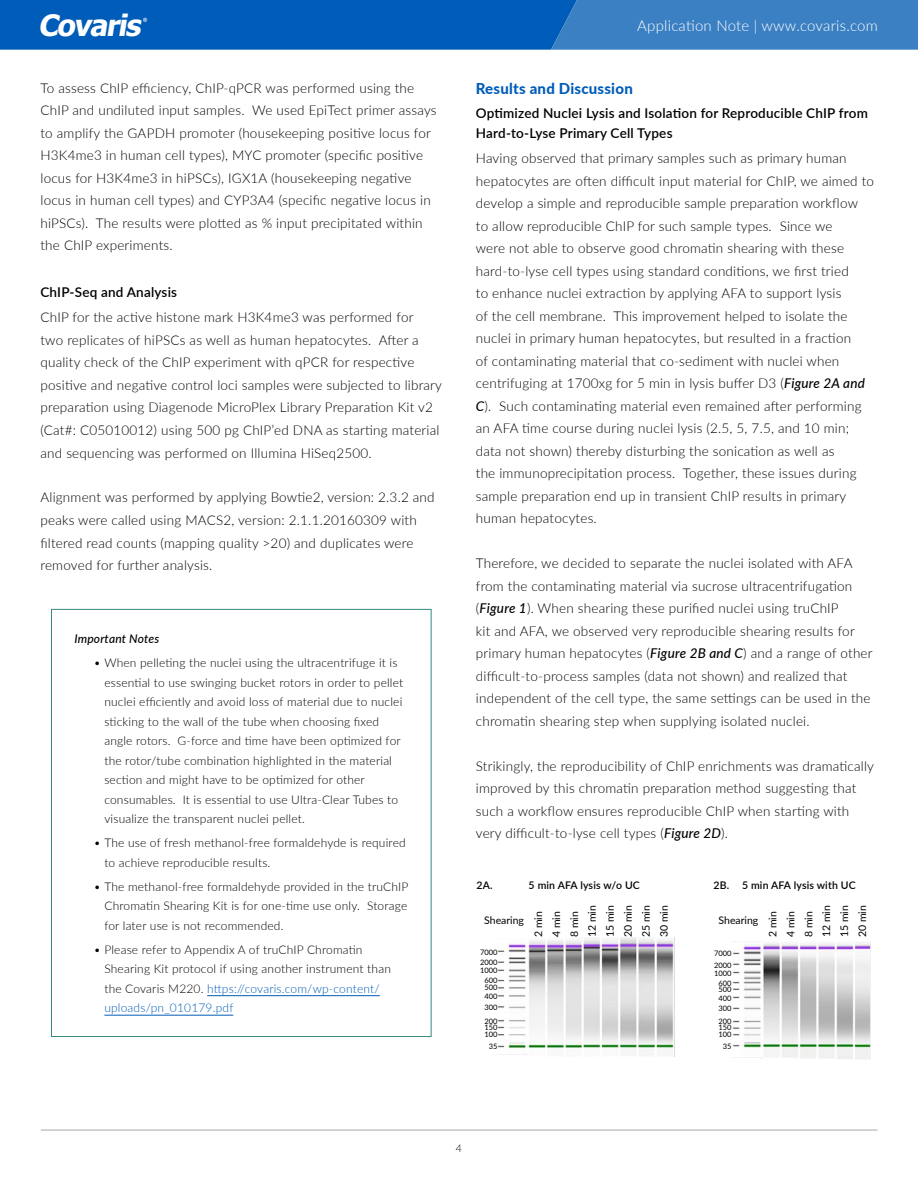
<style>
.page{position:relative;width:918px;height:1188px;background:#fff}
.page>*{position:absolute;margin:0;border:0;box-sizing:border-box;transform-origin:0 0}
.t1{font:italic 700 29.55px "Tahoma";color:#fff}
.t2{font:300 15px "Lato";letter-spacing:.015em;color:#fff}
.t3{font:800 15px "Lato";letter-spacing:.015em;color:#005cb9}
.t4{font:300 13.5px/22.5px "Lato";letter-spacing:.015em;color:#000}
.t5{font:600 13.5px/19.5px "Lato";letter-spacing:.015em;color:#000}
.t6{font:300 12px/19.5px "Lato";letter-spacing:.015em;color:#000}
.t7{font:italic 500 12px "Lato";letter-spacing:.01em;color:#000}
.t8{font:10.5px/18px "Lato";color:#000}
.t9{font:600 10.5px "Lato";letter-spacing:.015em;color:#000}
.t10{font:300 10.5px "Lato";color:#000}
.t11{font:7.5px "Lato";color:#000}
.s1{color:#005cb9}
.s2{font-weight:500;font-style:italic}
</style>
<div class="page">
<svg style="left:0;top:0;width:918px;height:50px;background:#186abd"></svg>
<hr style="left:41px;top:1130px;width:836px;height:1px;background:#a7a9ac">
<hr style="left:207px;top:995px;width:173px;height:1px;background:#005cb9">
<hr style="left:104px;top:1015px;width:129px;height:1px;background:#005cb9">
<img style="left:733px;top:942px;width:138px;height:117px">
<img style="left:498px;top:938px;width:176px;height:119px">
<h1 class="t1" style="left:38px;top:6px;width:111px">Covaris</h1>
<p class="t2" style="left:637px;top:15px;width:242px">Application Note | www.covaris.com</p>
<p class="t4" style="left:40px;top:76px;width:398px">To assess ChIP efficiency, ChIP-qPCR was performed using the ChIP and undiluted input samples. We used EpiTect primer assays to amplify the GAPDH promoter (housekeeping positive locus for H3K4me3 in human cell types), MYC promoter (specific positive locus for H3K4me3 in hiPSCs), IGX1A (housekeeping negative locus in human cell types) and CYP3A4 (specific negative locus in hiPSCs). The results were plotted as % input precipitated within the ChIP experiments.</p>
<p class="t5" style="left:40px;top:282px;width:138px">ChIP-Seq and Analysis</p>
<p class="t4" style="left:40px;top:306px;width:403px">ChIP for the active histone mark H3K4me3 was performed for<br>two replicates of hiPSCs as well as human hepatocytes. After a quality check of the ChIP experiment with qPCR for respective positive and negative control loci samples were subjected to library preparation using Diagenode MicroPlex Library Preparation Kit v2 (Cat#: C05010012) using 500 pg ChIP’ed DNA as starting material and sequencing was performed on Illumina HiSeq2500.</p>
<p class="t4" style="left:40px;top:486px;width:396px">Alignment was performed by applying Bowtie2, version: 2.3.2 and peaks were called using MACS2, version: 2.1.1.20160309 with filtered read counts (mapping quality &gt;20) and duplicates were removed for further analysis.</p>
<p class="t7" style="left:74px;top:630px;width:86px">Important Notes</p>
<p class="t6" style="left:104px;top:653px;width:300px;text-indent:-10px">• When pelleting the nuclei using the ultracentrifuge it is essential to use swinging bucket rotors in order to pellet nuclei efficiently and avoid loss of material due to nuclei sticking to the wall of the tube when choosing fixed angle rotors. G-force and time have been optimized for the rotor/tube combination highlighted in the material section and might have to be optimized for other consumables. It is essential to use Ultra-Clear Tubes to visualize the transparent nuclei pellet.</p>
<p class="t6" style="left:104px;top:833px;width:303px;text-indent:-10px">• The use of fresh methanol-free formaldehyde is required to achieve reproducible results.</p>
<p class="t6" style="left:104px;top:876px;width:305px;text-align:justify;text-indent:-10px">• The methanol-free formaldehyde provided in the truChIP Chromatin Shearing Kit is for one-time use only. Storage for later use is not recommended.</p>
<p class="t6" style="left:104px;top:939px;width:288px;text-indent:-10px">• Please refer to Appendix A of truChIP Chromatin Shearing Kit protocol if using another instrument than the Covaris M220. <span class="s1">https://covaris.com/wp-content/ uploads/pn_010179.pdf</span></p>
<p class="t3" style="left:476px;top:78px;width:158px">Results and Discussion</p>
<p class="t5" style="left:476px;top:103px;width:394px">Optimized Nuclei Lysis and Isolation for Reproducible ChIP from<br>Hard-to-Lyse Primary Cell Types</p>
<p class="t4" style="left:476px;top:147px;width:400px">Having observed that primary samples such as primary human hepatocytes are often difficult input material for ChIP, we aimed to develop a simple and reproducible sample preparation workflow<br>to allow reproducible ChIP for such sample types. Since we<br>were not able to observe good chromatin shearing with these hard-to-lyse cell types using standard conditions, we first tried<br>to enhance nuclei extraction by applying AFA to support lysis<br>of the cell membrane. This improvement helped to isolate the nuclei in primary human hepatocytes, but resulted in a fraction<br>of contaminating material that co-sediment with nuclei when centrifuging at 1700xg for 5 min in lysis buffer D3 (<span class="s2">Figure 2A and C</span>). Such contaminating material even remained after performing an AFA time course during nuclei lysis (2.5, 5, 7.5, and 10 min; data not shown) thereby disturbing the sonication as well as<br>the immunoprecipitation process. Together, these issues during sample preparation end up in transient ChIP results in primary human hepatocytes.</p>
<p class="t4" style="left:476px;top:552px;width:398px">Therefore, we decided to separate the nuclei isolated with AFA from the contaminating material via sucrose ultracentrifugation (<span class="s2">Figure 1</span>). When shearing these purified nuclei using truChIP<br>kit and AFA, we observed very reproducible shearing results for primary human hepatocytes (<span class="s2">Figure 2B and C</span>) and a range of other difficult-to-process samples (data not shown) and realized that independent of the cell type, the same settings can be used in the chromatin shearing step when supplying isolated nuclei.</p>
<p class="t4" style="left:476px;top:754px;width:400px">Strikingly, the reproducibility of ChIP enrichments was dramatically improved by this chromatin preparation method suggesting that such a workflow ensures reproducible ChIP when starting with very difficult-to-lyse cell types (<span class="s2">Figure 2D</span>).</p>
<p class="t9" style="left:477px;top:877px;width:18px">2A.</p>
<p class="t9" style="left:529px;top:877px;width:113px">5 min AFA lysis w/o UC</p>
<p class="t9" style="left:713px;top:877px;width:144px">2B. 5 min AFA lysis with UC</p>
<p class="t8" style="left:484px;top:911px;width:41px">Shearing</p>
<p class="t8" style="left:529px;top:937px;width:33px;rotate:-90deg">2 min<br>4 min<br>8 min<br>12 min<br>15 min<br>20 min<br>25 min<br>30 min</p>
<p class="t8" style="left:719px;top:911px;width:41px">Shearing</p>
<p class="t8" style="left:763px;top:937px;width:33px;rotate:-90deg">2 min<br>4 min<br>8 min<br>12 min<br>15 min<br>20 min</p>
<p class="t11" style="left:480px;top:947px;width:19px">7000</p>
<p class="t11" style="left:714px;top:948px;width:19px">7000</p>
<p class="t11" style="left:480px;top:957px;width:19px">2000</p>
<p class="t11" style="left:480px;top:965px;width:19px">1000</p>
<p class="t11" style="left:485px;top:975px;width:15px">600</p>
<p class="t11" style="left:485px;top:982px;width:15px">500</p>
<p class="t11" style="left:714px;top:960px;width:19px">2000</p>
<p class="t11" style="left:714px;top:968px;width:19px">1000</p>
<p class="t11" style="left:719px;top:978px;width:15px">600</p>
<p class="t11" style="left:719px;top:984px;width:15px">500</p>
<p class="t11" style="left:485px;top:991px;width:15px">400</p>
<p class="t11" style="left:719px;top:993px;width:15px">400</p>
<p class="t11" style="left:485px;top:1002px;width:15px">300</p>
<p class="t11" style="left:719px;top:1003px;width:15px">300</p>
<p class="t11" style="left:485px;top:1016px;width:15px">200</p>
<p class="t11" style="left:485px;top:1022px;width:15px">150</p>
<p class="t11" style="left:485px;top:1029px;width:15px">100</p>
<p class="t11" style="left:719px;top:1016px;width:15px">200</p>
<p class="t11" style="left:719px;top:1022px;width:15px">150</p>
<p class="t11" style="left:719px;top:1029px;width:15px">100</p>
<p class="t11" style="left:489px;top:1041px;width:10px">35</p>
<p class="t11" style="left:723px;top:1041px;width:10px">35</p>
<p class="t10" style="left:456px;top:1141px;width:8px">4</p>
</div>
